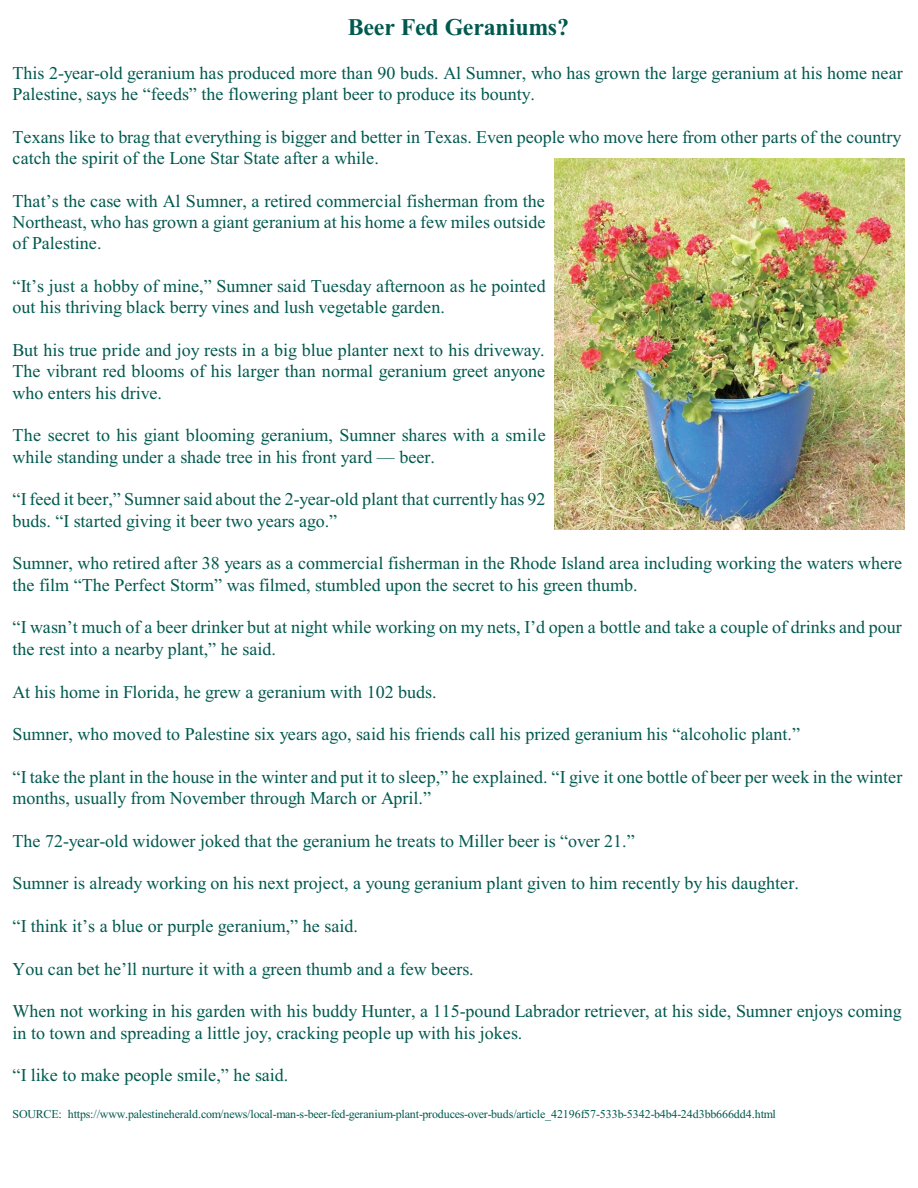
<style>
.page{position:relative;width:918px;height:1188px;background:#fff}
.page>*{position:absolute;margin:0;border:0;box-sizing:border-box;transform-origin:0 0}
.t1{font:700 24px "Times New Roman";letter-spacing:-.01em;color:#00594f}
.t2{font:18px/21.3px "Times New Roman";color:#00594f}
.t3{font:12px "Times New Roman";letter-spacing:-.015em;color:#00594f}
</style>
<div class="page">
<img style="left:554px;top:159px;width:350px;height:370px">
<h1 class="t1" style="left:348px;top:19px;width:223px">Beer Fed Geraniums?</h1>
<p class="t2" style="left:13px;top:64px;width:892px">This 2-year-old geranium has produced more than 90 buds. Al Sumner, who has grown the large geranium at his home near<br>Palestine, says he “feeds” the flowering plant beer to produce its bounty.</p>
<p class="t2" style="left:13px;top:128px;width:890px">Texans like to brag that everything is bigger and better in Texas. Even people who move here from other parts of the country catch the spirit of the Lone Star State after a while.</p>
<p class="t2" style="left:13px;top:192px;width:534px;text-align:justify">That’s the case with Al Sumner, a retired commercial fisherman from the Northeast, who has grown a giant geranium at his home a few miles outside of Palestine.</p>
<p class="t2" style="left:13px;top:277px;width:535px">“It’s just a hobby of mine,” Sumner said Tuesday afternoon as he pointed out his thriving black berry vines and lush vegetable garden.</p>
<p class="t2" style="left:13px;top:341px;width:534px;text-align:justify">But his true pride and joy rests in a big blue planter next to his driveway.<br>The vibrant red blooms of his larger than normal geranium greet anyone who enters his drive.</p>
<p class="t2" style="left:13px;top:426px;width:535px">The secret to his giant blooming geranium, Sumner shares with a smile while standing under a shade tree in his front yard — beer.</p>
<p class="t2" style="left:13px;top:490px;width:534px">“I feed it beer,” Sumner said about the 2-year-old plant that currently has 92 buds. “I started giving it beer two years ago.”</p>
<p class="t2" style="left:13px;top:554px;width:891px">Sumner, who retired after 38 years as a commercial fisherman in the Rhode Island area including working the waters where the film “The Perfect Storm” was filmed, stumbled upon the secret to his green thumb.</p>
<p class="t2" style="left:13px;top:618px;width:891px">“I wasn’t much of a beer drinker but at night while working on my nets, I’d open a bottle and take a couple of drinks and pour the rest into a nearby plant,” he said.</p>
<p class="t2" style="left:13px;top:683px;width:425px">At his home in Florida, he grew a geranium with 102 buds.</p>
<p class="t2" style="left:13px;top:725px;width:789px">Sumner, who moved to Palestine six years ago, said his friends call his prized geranium his “alcoholic plant.”</p>
<p class="t2" style="left:13px;top:768px;width:891px">“I take the plant in the house in the winter and put it to sleep,” he explained. “I give it one bottle of beer per week in the winter months, usually from November through March or April.”</p>
<p class="t2" style="left:13px;top:832px;width:624px">The 72-year-old widower joked that the geranium he treats to Miller beer is “over 21.”</p>
<p class="t2" style="left:13px;top:874px;width:788px">Sumner is already working on his next project, a young geranium plant given to him recently by his daughter.</p>
<p class="t2" style="left:13px;top:917px;width:347px">“I think it’s a blue or purple geranium,” he said.</p>
<p class="t2" style="left:13px;top:960px;width:463px">You can bet he’ll nurture it with a green thumb and a few beers.</p>
<p class="t2" style="left:13px;top:1002px;width:891px">When not working in his garden with his buddy Hunter, a 115-pound Labrador retriever, at his side, Sumner enjoys coming in to town and spreading a little joy, cracking people up with his jokes.</p>
<p class="t2" style="left:13px;top:1066px;width:277px">“I like to make people smile,” he said.</p>
<p class="t3" style="left:13px;top:1110px;width:765px">SOURCE: https://www.palestineherald.com/news/local-man-s-beer-fed-geranium-plant-produces-over-buds/article_42196f57-533b-5342-b4b4-24d3bb666dd4.html</p>
</div>
